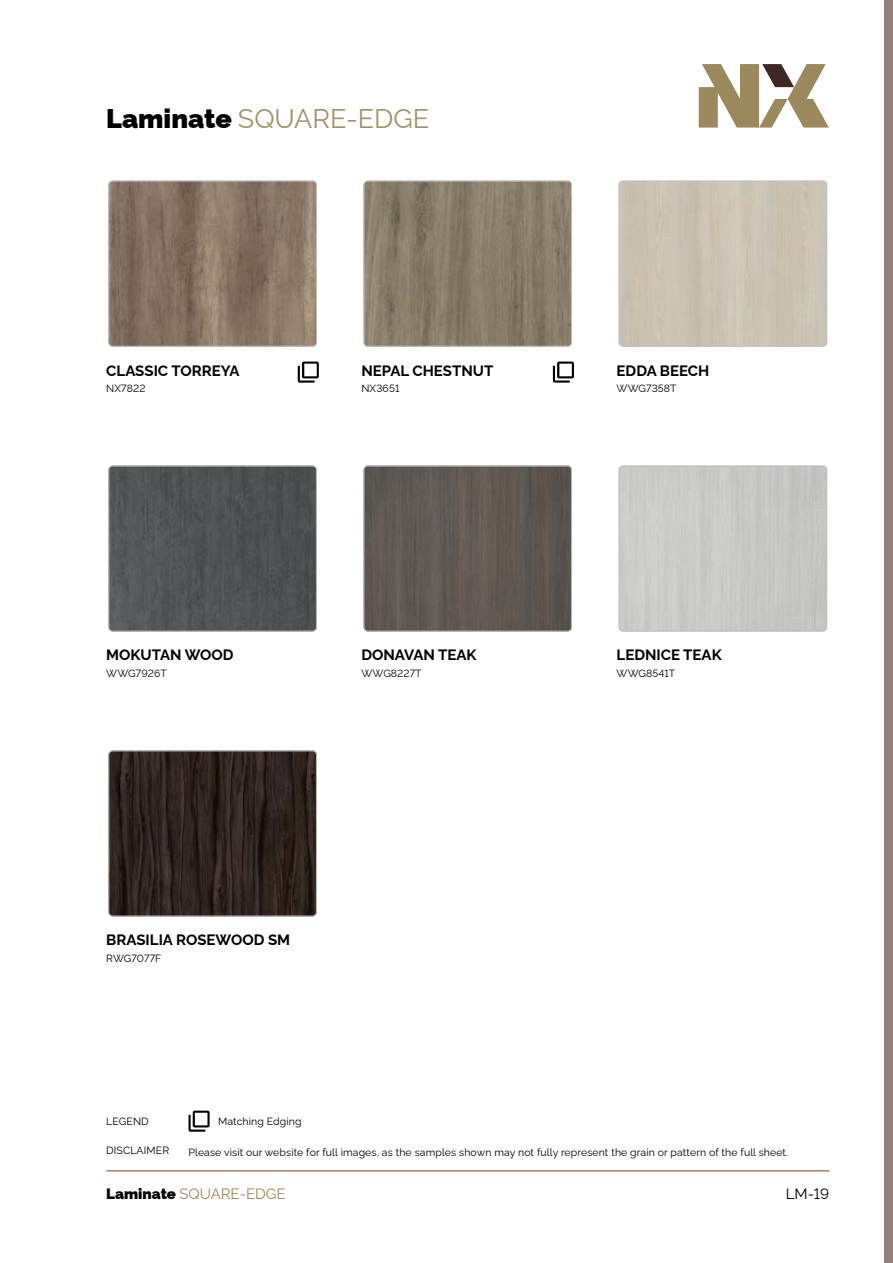
<style>
.page{position:relative;width:893px;height:1263px;background:#fff}
.page>*{position:absolute;margin:0;border:0;box-sizing:border-box;transform-origin:0 0}
.t1{font:27px "Raleway";color:#a39168}
.t2{font:700 15px "Raleway";color:#000}
.t3{font:15px "Raleway";color:#9b885c}
.t4{font:15px "Raleway";color:#000}
.t5{font:10.5px "Raleway";letter-spacing:.01em;color:#000}
.s1{font-weight:900;color:#000}
</style>
<div class="page">
<div style="left:884px;top:0;width:9px;height:1263px;background:#93817c"></div>
<hr style="left:106px;top:1170px;width:723px;height:1px;background:#9b885c">
<svg style="left:699px;top:64px;width:130px;height:64px"></svg>
<svg style="left:298px;top:362px;width:21px;height:21px"></svg>
<img style="left:109px;top:181px;width:208px;height:164px">
<div style="left:108px;top:181px;width:209px;height:166px;border:1px solid #bdbebf;border-radius:4px"></div>
<img style="left:109px;top:752px;width:208px;height:164px">
<div style="left:108px;top:750px;width:209px;height:166px;border:1px solid #bdbebf;border-radius:4px"></div>
<img style="left:109px;top:466px;width:208px;height:165px">
<div style="left:108px;top:466px;width:209px;height:165px;border:1px solid #bdbebf;border-radius:4px"></div>
<div style="left:619px;top:181px;width:208px;height:166px;border:1px solid #bdbebf;border-radius:4px"></div>
<div style="left:619px;top:466px;width:208px;height:165px;border:1px solid #bdbebf;border-radius:4px"></div>
<svg style="left:553px;top:362px;width:21px;height:21px"></svg>
<img style="left:364px;top:181px;width:208px;height:165px">
<div style="left:364px;top:181px;width:208px;height:166px;border:1px solid #bdbebf;border-radius:4px"></div>
<img style="left:364px;top:466px;width:208px;height:165px">
<div style="left:364px;top:466px;width:208px;height:165px;border:1px solid #bdbebf;border-radius:4px"></div>
<svg style="left:189px;top:1110px;width:21px;height:22px"></svg>
<h1 class="t1" style="left:106px;top:97px;width:324px"><span class="s1">Laminate</span> SQUARE-EDGE</h1>
<h2 class="t2" style="left:106px;top:359px;width:135px">CLASSIC TORREYA</h2>
<p class="t5" style="left:106px;top:380px;width:41px">NX7822</p>
<h2 class="t2" style="left:361px;top:359px;width:133px">NEPAL CHESTNUT</h2>
<p class="t5" style="left:361px;top:380px;width:39px">NX3651</p>
<h2 class="t2" style="left:106px;top:643px;width:129px">MOKUTAN WOOD</h2>
<p class="t5" style="left:106px;top:665px;width:62px">WWG7926T</p>
<h2 class="t2" style="left:361px;top:643px;width:117px">DONAVAN TEAK</h2>
<p class="t5" style="left:361px;top:665px;width:62px">WWG8227T</p>
<h2 class="t2" style="left:106px;top:928px;width:185px">BRASILIA ROSEWOOD SM</h2>
<p class="t5" style="left:106px;top:950px;width:57px">RWG7077F</p>
<p class="t5" style="left:106px;top:1112px;width:44px">LEGEND</p>
<p class="t5" style="left:218px;top:1112px;width:85px">Matching Edging</p>
<h2 class="t2" style="left:617px;top:359px;width:94px">EDDA BEECH</h2>
<p class="t5" style="left:617px;top:380px;width:62px">WWG7358T</p>
<h2 class="t2" style="left:617px;top:643px;width:107px">LEDNICE TEAK</h2>
<p class="t5" style="left:617px;top:665px;width:60px">WWG8541T</p>
<p class="t5" style="left:106px;top:1142px;width:64px">DISCLAIMER</p>
<p class="t5" style="left:188px;top:1144px;width:601px">Please visit our website for full images, as the samples shown may not fully represent the grain or pattern of the full sheet.</p>
<h2 class="t3" style="left:106px;top:1182px;width:181px"><span class="s1">Laminate</span> SQUARE-EDGE</h2>
<h2 class="t4" style="left:786px;top:1182px;width:45px">LM-19</h2>
</div>
